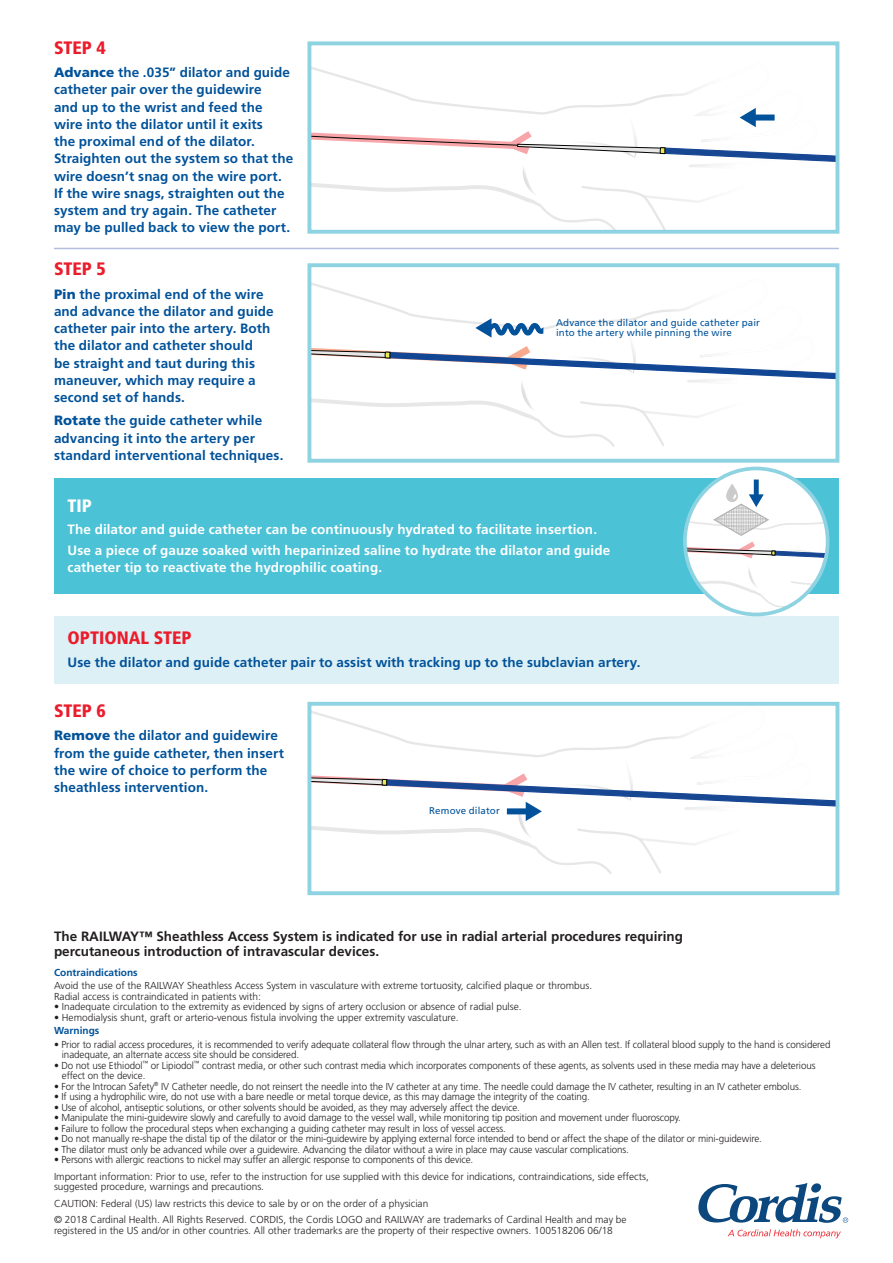
<style>
.page{position:relative;width:893px;height:1263px;background:#fff}
.page>*{position:absolute;margin:0;border:0;box-sizing:border-box;transform-origin:0 0}
.t1{font:900 condensed 18px "Frutiger";color:#eb1c2c}
.t2{font:900 condensed 18px "Frutiger";color:#fff}
.t3{font:700 13.5px/17.2px "Frutiger";letter-spacing:.005em;color:#01529a}
.t4{font:700 13.5px/21px "Frutiger";letter-spacing:.005em;color:#fff}
.t5{font:700 13.5px/15px "Frutiger";color:#231f20}
.t6{font:300 10.2px/10.5px "Frutiger";letter-spacing:-.01em;color:#231f20}
.t7{font:700 10.2px "Frutiger";color:#01529a}
.t8{font:9.75px/10.5px "Frutiger";letter-spacing:.015em;color:#01529a}
.s1{font-weight:900}
</style>
<div class="page">
<div style="left:54px;top:477px;width:785px;height:116px;background:#4bc2d6"></div>
<div style="left:54px;top:616px;width:785px;height:68px;background:#dcf0f5"></div>
<hr style="left:54px;top:248px;width:785px;height:1px;background:#b5bfdd">
<svg style="left:685px;top:468px;width:143px;height:146px;fill:#fff"></svg>
<svg style="left:726px;top:484px;width:12px;height:18px"></svg>
<svg style="left:312px;top:283px;width:354px;height:35px"></svg>
<div style="left:307px;top:263px;width:532px;height:200px;border:4px solid #8ed3e1"></div>
<svg style="left:312px;top:711px;width:351px;height:46px"></svg>
<div style="left:307px;top:702px;width:532px;height:193px;border:4px solid #8ed3e1"></div>
<svg style="left:312px;top:67px;width:356px;height:41px"></svg>
<div style="left:307px;top:41px;width:532px;height:193px;border:4px solid #8ed3e1"></div>
<svg style="left:309px;top:761px;width:528px;height:114px"></svg>
<svg style="left:698px;top:1183px;width:150px;height:40px"></svg>
<svg style="left:728px;top:1229px;width:113px;height:9px"></svg>
<svg style="left:309px;top:108px;width:528px;height:123px"></svg>
<div style="left:754px;top:479px;width:5px;height:22px;background:#01529a"></div>
<svg style="left:685px;top:491px;width:143px;height:123px"></svg>
<svg style="left:309px;top:318px;width:528px;height:129px"></svg>
<h1 class="t1" style="left:54px;top:37px;width:53px">STEP 4</h1>
<p class="t3" style="left:54px;top:64px;width:241px"><span class="s1">Advance</span> the .035” dilator and guide catheter pair over the guidewire<br>and up to the wrist and feed the wire into the dilator until it exits<br>the proximal end of the dilator.<br>Straighten out the system so that the wire doesn’t snag on the wire port.<br>If the wire snags, straighten out the system and try again. The catheter may be pulled back to view the port.</p>
<h1 class="t1" style="left:54px;top:258px;width:53px">STEP 5</h1>
<h2 class="t3" style="left:54px;top:285px;width:221px"><span class="s1">Pin</span> the proximal end of the wire and advance the dilator and guide catheter pair into the artery. Both the dilator and catheter should<br>be straight and taut during this maneuver, which may require a second set of hands.</h2>
<h2 class="t3" style="left:54px;top:412px;width:231px"><span class="s1">Rotate</span> the guide catheter while advancing it into the artery per standard interventional techniques.</h2>
<p class="t8" style="left:556px;top:317px;width:205px">Advance the dilator and guide catheter pair into the artery while pinning the wire</p>
<h1 class="t2" style="left:68px;top:494px;width:26px">TIP</h1>
<h2 class="t4" style="left:68px;top:519px;width:544px">The dilator and guide catheter can be continuously hydrated to facilitate insertion.<br>Use a piece of gauze soaked with heparinized saline to hydrate the dilator and guide</h2>
<h2 class="t4" style="left:68px;top:556px;width:316px">catheter tip to reactivate the hydrophilic coating.</h2>
<h1 class="t1" style="left:68px;top:627px;width:126px">OPTIONAL STEP</h1>
<h2 class="t3" style="left:68px;top:654px;width:575px">Use the dilator and guide catheter pair to assist with tracking up to the subclavian artery.</h2>
<h1 class="t1" style="left:54px;top:700px;width:53px">STEP 6</h1>
<h2 class="t3" style="left:54px;top:727px;width:231px"><span class="s1">Remove</span> the dilator and guidewire from the guide catheter, then insert the wire of choice to perform the sheathless intervention.</h2>
<p class="t8" style="left:429px;top:805px;width:72px">Remove dilator</p>
<h2 class="t5" style="left:54px;top:929px;width:631px">The RAILWAY™ Sheathless Access System is indicated for use in radial arterial procedures requiring percutaneous introduction of intravascular devices.</h2>
<p class="t7" style="left:54px;top:966px;width:85px">Contraindications</p>
<p class="t6" style="left:54px;top:980px;width:540px">Avoid the use of the RAILWAY Sheathless Access System in vasculature with extreme tortuosity, calcified plaque or thrombus.<br>Radial access is contraindicated in patients with:</p>
<p class="t6" style="left:54px;top:1001px;width:469px">• Inadequate circulation to the extremity as evidenced by signs of artery occlusion or absence of radial pulse.</p>
<p class="t6" style="left:54px;top:1012px;width:406px">• Hemodialysis shunt, graft or arterio-venous fistula involving the upper extremity vasculature.</p>
<p class="t7" style="left:54px;top:1024px;width:47px">Warnings</p>
<p class="t6" style="left:62px;top:1039px;width:770px;text-indent:-8px">• Prior to radial access procedures, it is recommended to verify adequate collateral flow through the ulnar artery, such as with an Allen test. If collateral blood supply to the hand is considered inadequate, an alternate access site should be considered.</p>
<p class="t6" style="left:62px;top:1060px;width:755px;text-indent:-8px">• Do not use Ethiodol<sup>™</sup> or Lipiodol<sup>™</sup> contrast media, or other such contrast media which incorporates components of these agents, as solvents used in these media may have a deleterious effect on the device.</p>
<p class="t6" style="left:54px;top:1081px;width:749px">• For the Introcan Safety<sup>®</sup> IV Catheter needle, do not reinsert the needle into the IV catheter at any time. The needle could damage the IV catheter, resulting in an IV catheter embolus.</p>
<p class="t6" style="left:54px;top:1091px;width:537px">• If using a hydrophilic wire, do not use with a bare needle or metal torque device, as this may damage the integrity of the coating.</p>
<p class="t6" style="left:54px;top:1102px;width:467px">• Use of alcohol, antiseptic solutions, or other solvents should be avoided, as they may adversely affect the device.</p>
<p class="t6" style="left:54px;top:1112px;width:628px">• Manipulate the mini-guidewire slowly and carefully to avoid damage to the vessel wall, while monitoring tip position and movement under fluoroscopy.</p>
<p class="t6" style="left:54px;top:1123px;width:453px">• Failure to follow the procedural steps when exchanging a guiding catheter may result in loss of vessel access.</p>
<p class="t6" style="left:54px;top:1133px;width:709px">• Do not manually re-shape the distal tip of the dilator or the mini-guidewire by applying external force intended to bend or affect the shape of the dilator or mini-guidewire.</p>
<p class="t6" style="left:54px;top:1144px;width:576px">• The dilator must only be advanced while over a guidewire. Advancing the dilator without a wire in place may cause vascular complications.</p>
<p class="t6" style="left:54px;top:1151px;width:596px;line-height:16.5px">• Persons with allergic reactions to nickel may suffer an allergic response to components of this device.<br>Important information: Prior to use, refer to the instruction for use supplied with this device for indications, contraindications, side effects,</p>
<p class="t6" style="left:54px;top:1178px;width:574px;line-height:16.5px">suggested procedure, warnings and precautions.<br>CAUTION: Federal (US) law restricts this device to sale by or on the order of a physician<br>© 2018 Cardinal Health. All Rights Reserved. CORDIS, the Cordis LOGO and RAILWAY are trademarks of Cardinal Health and may be</p>
<p class="t6" style="left:54px;top:1225px;width:560px">registered in the US and/or in other countries. All other trademarks are the property of their respective owners. 100518206 06/18</p>
</div>
